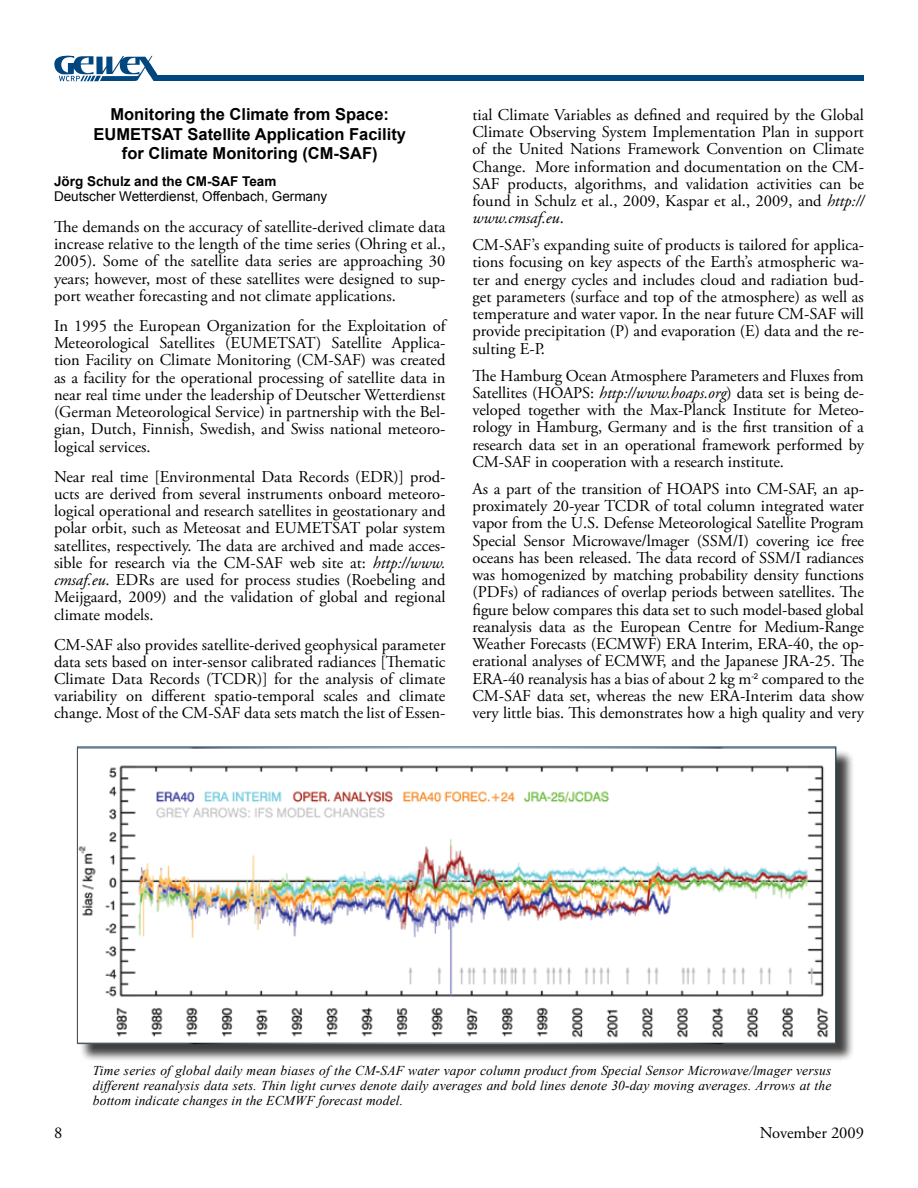
<style>
.page{position:relative;width:918px;height:1188px;background:#fff}
.page>*{position:absolute;margin:0;border:0;box-sizing:border-box;transform-origin:0 0}
.t1{font:16.5px/17.2px "Adobe Garamond Pro";color:#000;text-align:justify}
.t2{font:700 16.5px/19.5px "Arial";color:#000;text-align:center}
.t3{font:italic 13.5px/15px "Times New Roman";letter-spacing:.01em;color:#000;text-align:justify}
.t4{font:13.5px "Arial";color:#000}
.t5{font:700 13.5px "Arial";color:#000}
.s1{font-style:italic}
</style>
<div class="page">
<div style="left:155px;top:75px;width:709px;height:6px;background:#00467f"></div>
<svg style="left:54px;top:55px;width:104px;height:27px"></svg>
<div style="left:79px;top:749px;width:776px;height:314px;background:#000;opacity:.75"></div>
<img style="left:79px;top:750px;width:755px;height:292px">
<p class="t2" style="left:93px;top:105px;width:314px">Monitoring the Climate from Space:<br>EUMETSAT Satellite Application Facility for Climate Monitoring (CM-SAF)</p>
<p class="t5" style="left:54px;top:172px;width:224px">Jörg Schulz and the CM-SAF Team</p>
<p class="t4" style="left:54px;top:187px;width:275px">Deutscher Wetterdienst, Offenbach, Germany</p>
<p class="t1" style="left:54px;top:219px;width:393px">The demands on the accuracy of satellite-derived climate data increase relative to the length of the time series (Ohring et al., 2005). Some of the satellite data series are approaching 30 years; however, most of these satellites were designed to sup&shy;port weather forecasting and not climate applications.</p>
<p class="t1" style="left:54px;top:318px;width:393px">In 1995 the European Organization for the Exploitation of Meteorological Satellites (EUMETSAT) Satellite Applica&shy;tion Facility on Climate Monitoring (CM-SAF) was created as a facility for the operational processing of satellite data in near real time under the leadership of Deutscher Wetterdienst (German Meteorological Service) in partnership with the Bel&shy;gian, Dutch, Finnish, Swedish, and Swiss national meteoro&shy;logical services.</p>
<p class="t1" style="left:54px;top:468px;width:393px">Near real time [Environmental Data Records (EDR)] prod&shy;ucts are derived from several instruments onboard meteoro&shy;logical operational and research satellites in geostationary and polar orbit, such as Meteosat and EUMETSAT polar system satellites, respectively. The data are archived and made acces&shy;sible for research via the CM-SAF web site at: <span class="s1">http://www. cmsaf.eu</span>. EDRs are used for process studies (Roebeling and Meijgaard, 2009) and the validation of global and regional climate models.</p>
<p class="t1" style="left:54px;top:636px;width:393px">CM-SAF also provides satellite-derived geophysical parameter data sets based on inter-sensor calibrated radiances [Thematic Climate Data Records (TCDR)] for the analysis of climate variability on different spatio-temporal scales and climate change. Most of the CM-SAF data sets match the list of Essen-</p>
<p class="t1" style="left:473px;top:107px;width:393px">tial Climate Variables as defined and required by the Global Climate Observing System Implementation Plan in support of the United Nations Framework Convention on Climate Change. More information and documentation on the CM-SAF products, algorithms, and validation activities can be found in Schulz et al., 2009, Kaspar et al., 2009, and <span class="s1">http:// www.cmsaf.eu</span>.</p>
<p class="t1" style="left:473px;top:237px;width:393px">CM-SAF’s expanding suite of products is tailored for applica&shy;tions focusing on key aspects of the Earth’s atmospheric wa&shy;ter and energy cycles and includes cloud and radiation bud&shy;get parameters (surface and top of the atmosphere) as well as temperature and water vapor. In the near future CM-SAF will provide precipitation (P) and evaporation (E) data and the re&shy;sulting E-P.</p>
<p class="t1" style="left:473px;top:367px;width:393px">The Hamburg Ocean Atmosphere Parameters and Fluxes from Satellites (HOAPS: <span class="s1">http://www.hoaps.org</span>) data set is being de&shy;veloped together with the Max-Planck Institute for Meteo&shy;rology in Hamburg, Germany and is the first transition of a research data set in an operational framework performed by CM-SAF in cooperation with a research institute.</p>
<p class="t1" style="left:473px;top:481px;width:393px">As a part of the transition of HOAPS into CM-SAF, an ap&shy;proximately 20-year TCDR of total column integrated water vapor from the U.S. Defense Meteorological Satellite Program Special Sensor Microwave/lmager (SSM/I) covering ice free oceans has been released. The data record of SSM/I radiances was homogenized by matching probability density functions (PDFs) of radiances of overlap periods between satellites. The figure below compares this data set to such model-based global reanalysis data as the European Centre for Medium-Range Weather Forecasts (ECMWF) ERA Interim, ERA-40, the op&shy;erational analyses of ECMWF, and the Japanese JRA-25. The ERA-40 reanalysis has a bias of about 2 kg m<sup>-2</sup> compared to the CM-SAF data set, whereas the new ERA-Interim data show very little bias. This demonstrates how a high quality and very</p>
<p class="t3" style="left:93px;top:1062px;width:740px">Time series of global daily mean biases of the CM-SAF water vapor column product from Special Sensor Microwave/lmager versus different reanalysis data sets. Thin light curves denote daily averages and bold lines denote 30-day moving averages. Arrows at the bottom indicate changes in the ECMWF forecast model.</p>
<p class="t1" style="left:54px;top:1125px;width:10px">8</p>
<p class="t1" style="left:760px;top:1125px;width:106px">November 2009</p>
</div>
